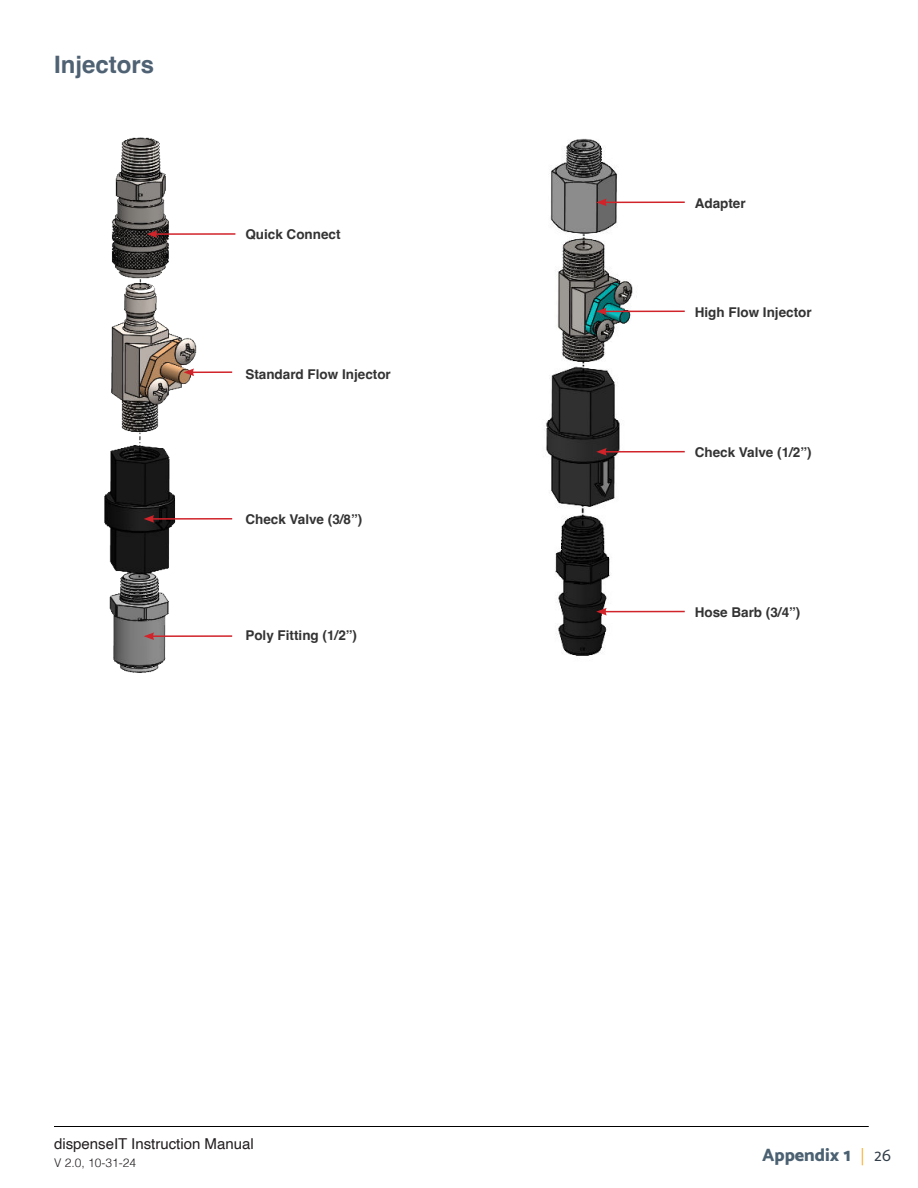
<style>
.page{position:relative;width:918px;height:1188px;background:#fff}
.page>*{position:absolute;margin:0;border:0;box-sizing:border-box;transform-origin:0 0}
.t1{font:700 24px "Helvetica";color:#4f6274}
.t2{font:800 18px "Catamaran";color:#4b6172}
.t3{font:15px "Helvetica";color:#231f20}
.t4{font:700 13.5px "Helvetica";color:#323332}
.t5{font:300 12px "Helvetica";color:#231f20}
.s1{font-family:"Molengo";font-weight:400;color:#f9a91b}
.s2{font-family:"Molengo";font-weight:400;color:#323e49}
</style>
<div class="page">
<hr style="left:54px;top:1126px;width:815px;height:1px;background:#000">
<img style="left:546px;top:138px;width:109px;height:518px">
<img style="left:104px;top:137px;width:93px;height:536px">
<hr style="left:155px;top:233px;width:80px;height:2px;background:#d1232a">
<svg style="left:147px;top:230px;width:10px;height:8px"></svg>
<hr style="left:192px;top:371px;width:40px;height:2px;background:#d1232a">
<svg style="left:184px;top:368px;width:10px;height:8px"></svg>
<hr style="left:152px;top:518px;width:80px;height:2px;background:#d1232a">
<svg style="left:144px;top:515px;width:10px;height:8px"></svg>
<hr style="left:152px;top:635px;width:80px;height:2px;background:#d1232a">
<svg style="left:144px;top:632px;width:10px;height:8px"></svg>
<hr style="left:604px;top:201px;width:81px;height:2px;background:#d1232a">
<svg style="left:596px;top:199px;width:11px;height:7px"></svg>
<hr style="left:604px;top:311px;width:81px;height:1px;background:#d1232a">
<svg style="left:596px;top:308px;width:11px;height:7px"></svg>
<hr style="left:604px;top:451px;width:81px;height:2px;background:#d1232a">
<svg style="left:596px;top:448px;width:11px;height:8px"></svg>
<hr style="left:604px;top:611px;width:81px;height:1px;background:#d1232a">
<svg style="left:596px;top:608px;width:11px;height:7px"></svg>
<h1 class="t1" style="left:54px;top:55px;width:102px">Injectors</h1>
<p class="t4" style="left:245px;top:229px;width:97px">Quick Connect</p>
<p class="t4" style="left:245px;top:369px;width:147px">Standard Flow Injector</p>
<p class="t4" style="left:245px;top:514px;width:119px">Check Valve (3/8”)</p>
<p class="t4" style="left:245px;top:630px;width:113px">Poly Fitting (1/2”)</p>
<p class="t3" style="left:54px;top:1138px;width:201px">dispenseIT Instruction Manual</p>
<p class="t5" style="left:54px;top:1159px;width:84px">V 2.0, 10-31-24</p>
<p class="t4" style="left:695px;top:198px;width:53px">Adapter</p>
<p class="t4" style="left:695px;top:307px;width:119px">High Flow Injector</p>
<p class="t4" style="left:695px;top:447px;width:119px">Check Valve (1/2”)</p>
<p class="t4" style="left:695px;top:607px;width:107px">Hose Barb (3/4”)</p>
<h2 class="t2" style="left:762px;top:1148px;width:130px">Appendix 1 <span class="s1">|</span> <span class="s2">26</span></h2>
</div>
